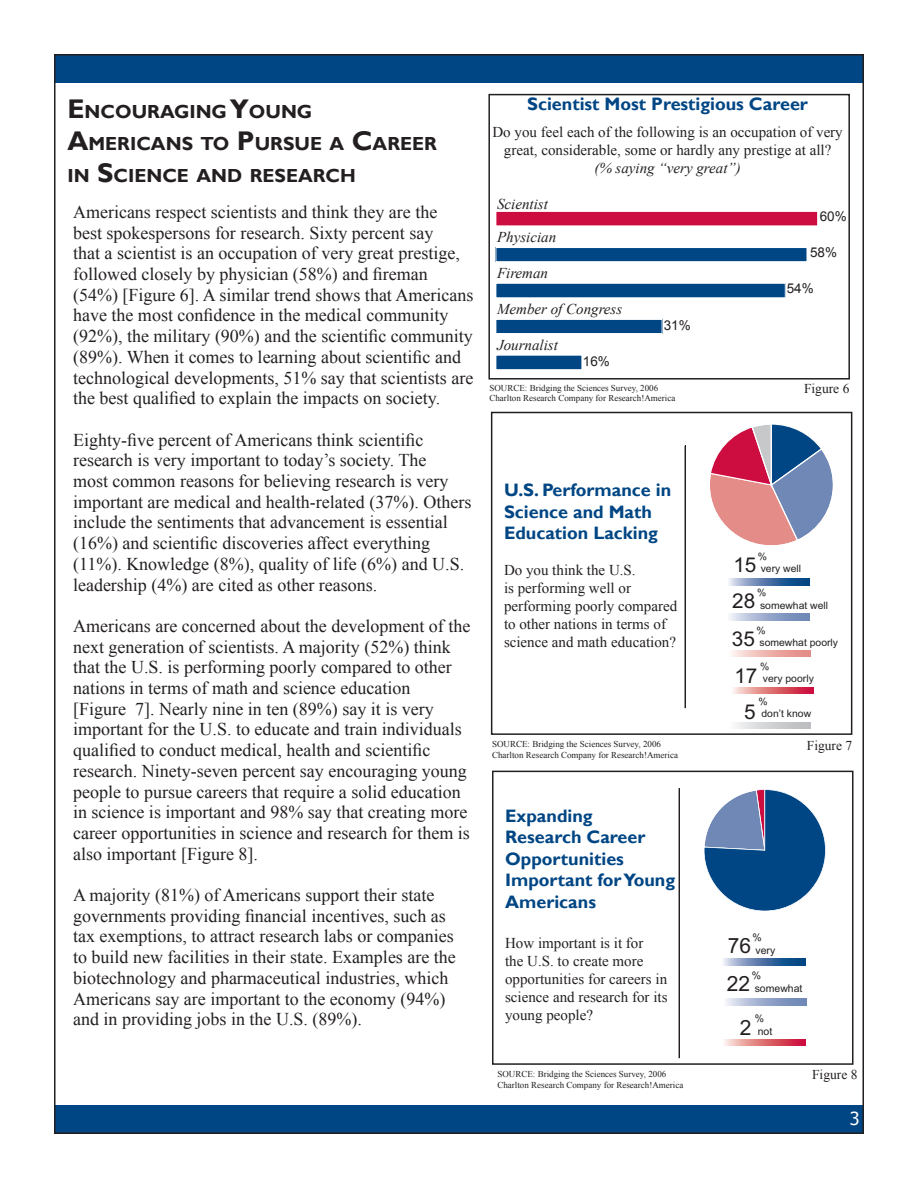
<style>
.page{position:relative;width:918px;height:1188px;background:#fff}
.page>*{position:absolute;margin:0;border:0;box-sizing:border-box;transform-origin:0 0}
.t1{font:21px "Arial";color:#231f20}
.t2{font:20.4px "Arial";color:#231f20}
.t3{font:700 18.9px/32.4px "Gill Sans";color:#231f20}
.t4{font:18px/20.7px "Times New Roman";color:#231f20}
.t5{font:700 18px/21.6px "Gill Sans";color:#004684}
.t6{font:18px "Tahoma";color:#fff}
.t7{font:15px/18px "Times New Roman";color:#231f20}
.t8{font:italic 15px "Times New Roman";color:#231f20}
.t9{font:13.5px "Times New Roman";color:#231f20}
.t10{font:13.5px "Arial";color:#231f20}
.t11{font:10.5px/12.6px "Arial";color:#231f20}
.t12{font:10.2px/12.3px "Arial";color:#231f20}
.t13{font:9px "Times New Roman";color:#231f20}
.s1{font-size:27px}
</style>
<div class="page">
<div style="left:488px;top:94px;width:362px;height:286px;border:2px solid #231f20"></div>
<div style="left:496px;top:211px;width:322px;height:15px;background:#cd0d40"></div>
<div style="left:496px;top:211px;width:322px;height:15px;border:1px solid #fff"></div>
<div style="left:496px;top:248px;width:311px;height:14px;background:#004684"></div>
<div style="left:496px;top:247px;width:311px;height:15px;border:1px solid #fff"></div>
<div style="left:496px;top:283px;width:289px;height:15px;background:#004684"></div>
<div style="left:496px;top:283px;width:290px;height:15px;border:1px solid #fff"></div>
<div style="left:496px;top:319px;width:166px;height:15px;background:#004684"></div>
<div style="left:496px;top:319px;width:166px;height:15px;border:1px solid #fff"></div>
<div style="left:496px;top:355px;width:86px;height:15px;background:#004684"></div>
<div style="left:496px;top:355px;width:86px;height:15px;border:1px solid #fff"></div>
<div style="left:54px;top:54px;width:808px;height:29px;background:#004684"></div>
<hr style="left:685px;top:446px;width:1px;height:262px;background:#231f20">
<svg style="left:729px;top:579px;width:81px;height:7px"></svg>
<svg style="left:733px;top:688px;width:81px;height:6px"></svg>
<svg style="left:736px;top:723px;width:75px;height:6px"></svg>
<svg style="left:730px;top:614px;width:79px;height:7px"></svg>
<svg style="left:710px;top:424px;width:123px;height:122px"></svg>
<svg style="left:732px;top:650px;width:79px;height:7px"></svg>
<div style="left:491px;top:412px;width:361px;height:323px;border:2px solid #231f20"></div>
<hr style="left:679px;top:788px;width:1px;height:270px;background:#231f20">
<svg style="left:723px;top:958px;width:82px;height:7px"></svg>
<svg style="left:724px;top:1039px;width:82px;height:6px"></svg>
<svg style="left:726px;top:998px;width:81px;height:7px"></svg>
<svg style="left:704px;top:789px;width:122px;height:122px"></svg>
<div style="left:492px;top:771px;width:362px;height:294px;border:2px solid #231f20"></div>
<div style="left:56px;top:1105px;width:808px;height:29px;background:#004684"></div>
<p class="t3" style="left:67px;top:96px;width:371px"><span class="s1">E</span>NCOURAGING <span class="s1">Y</span>OUNG<br><span class="s1">A</span>MERICANS TO <span class="s1">P</span>URSUE A <span class="s1">C</span>AREER<br>IN <span class="s1">S</span>CIENCE AND RESEARCH</p>
<p class="t4" style="left:73px;top:201px;width:402px">Americans respect scientists and think they are the<br>best spokespersons for research. Sixty percent say<br>that a scientist is an occupation of very great prestige, followed closely by physician (58%) and fireman (54%) [Figure 6]. A similar trend shows that Americans have the most confidence in the medical community (92%), the military (90%) and the scientific community (89%). When it comes to learning about scientific and technological developments, 51% say that scientists are the best qualified to explain the impacts on society.</p>
<p class="t4" style="left:73px;top:429px;width:400px">Eighty-five percent of Americans think scientific research is very important to today’s society. The<br>most common reasons for believing research is very important are medical and health-related (37%). Others include the sentiments that advancement is essential (16%) and scientific discoveries affect everything (11%). Knowledge (8%), quality of life (6%) and U.S. leadership (4%) are cited as other reasons.</p>
<p class="t4" style="left:73px;top:615px;width:399px">Americans are concerned about the development of the next generation of scientists. A majority (52%) think that the U.S. is performing poorly compared to other nations in terms of math and science education<br>[Figure 7]. Nearly nine in ten (89%) say it is very important for the U.S. to educate and train individuals qualified to conduct medical, health and scientific research. Ninety-seven percent say encouraging young people to pursue careers that require a solid education in science is important and 98% say that creating more career opportunities in science and research for them is also important [Figure 8].</p>
<p class="t4" style="left:73px;top:884px;width:384px">A majority (81%) of Americans support their state governments providing financial incentives, such as tax exemptions, to attract research labs or companies to build new facilities in their state. Examples are the biotechnology and pharmaceutical industries, which Americans say are important to the economy (94%) and in providing jobs in the U.S. (89%).</p>
<p class="t5" style="left:527px;top:94px;width:282px">Scientist Most Prestigious Career</p>
<p class="t7" style="left:492px;top:123px;width:352px;text-align:center">Do you feel each of the following is an occupation of very great, considerable, some or hardly any prestige at all?</p>
<p class="t8" style="left:594px;top:158px;width:148px">(% saying “very great”)</p>
<p class="t8" style="left:497px;top:193px;width:52px">Scientist</p>
<p class="t8" style="left:497px;top:227px;width:61px">Physician</p>
<p class="t8" style="left:497px;top:263px;width:53px">Fireman</p>
<p class="t8" style="left:497px;top:299px;width:127px">Member of Congress</p>
<p class="t8" style="left:497px;top:335px;width:62px">Journalist</p>
<p class="t10" style="left:583px;top:353px;width:29px">16%</p>
<p class="t10" style="left:664px;top:317px;width:29px">31%</p>
<p class="t10" style="left:820px;top:208px;width:29px">60%</p>
<p class="t10" style="left:810px;top:244px;width:29px">58%</p>
<p class="t10" style="left:787px;top:280px;width:29px">54%</p>
<p class="t13" style="left:489px;top:381px;width:170px">SOURCE: Bridging the Sciences Survey, 2006</p>
<p class="t9" style="left:804px;top:379px;width:47px">Figure 6</p>
<p class="t13" style="left:489px;top:392px;width:187px">Charlton Research Company for Research!America</p>
<p class="t5" style="left:504px;top:480px;width:169px">U.S. Performance in<br>Science and Math<br>Education Lacking</p>
<p class="t7" style="left:504px;top:561px;width:175px">Do you think the U.S.<br>is performing well or performing poorly compared to other nations in terms of science and math education?</p>
<p class="t2" style="left:733px;top:551px;width:25px">15</p>
<p class="t12" style="left:758px;top:551px;width:45px">%<br>very well</p>
<p class="t2" style="left:732px;top:588px;width:25px">28</p>
<p class="t12" style="left:757px;top:587px;width:73px">%<br>somewhat well</p>
<p class="t2" style="left:732px;top:625px;width:25px">35</p>
<p class="t12" style="left:757px;top:624px;width:83px">%<br>somewhat poorly</p>
<p class="t2" style="left:734px;top:663px;width:25px">17</p>
<p class="t12" style="left:760px;top:660px;width:55px">%<br>very poorly</p>
<p class="t2" style="left:744px;top:698px;width:13px">5</p>
<p class="t12" style="left:759px;top:695px;width:54px">%<br>don’t know</p>
<p class="t13" style="left:492px;top:738px;width:170px">SOURCE: Bridging the Sciences Survey, 2006</p>
<p class="t9" style="left:807px;top:736px;width:47px">Figure 7</p>
<p class="t13" style="left:492px;top:748px;width:187px">Charlton Research Company for Research!America</p>
<p class="t5" style="left:505px;top:805px;width:172px">Expanding<br>Research Career<br>Opportunities<br>Important for Young<br>Americans</p>
<p class="t7" style="left:505px;top:933px;width:164px">How important is it for<br>the U.S. to create more opportunities for careers in science and research for its young people?</p>
<p class="t1" style="left:728px;top:932px;width:25px">76</p>
<p class="t11" style="left:753px;top:931px;width:24px">% very</p>
<p class="t1" style="left:727px;top:970px;width:25px">22</p>
<p class="t11" style="left:752px;top:969px;width:52px">% somewhat</p>
<p class="t1" style="left:740px;top:1014px;width:13px">2</p>
<p class="t11" style="left:755px;top:1012px;width:19px">% not</p>
<p class="t13" style="left:497px;top:1068px;width:170px">SOURCE: Bridging the Sciences Survey, 2006</p>
<p class="t9" style="left:812px;top:1066px;width:47px">Figure 8</p>
<p class="t13" style="left:497px;top:1078px;width:187px">Charlton Research Company for Research!America</p>
<p class="t6" style="left:850px;top:1107px;width:11px">3</p>
</div>
